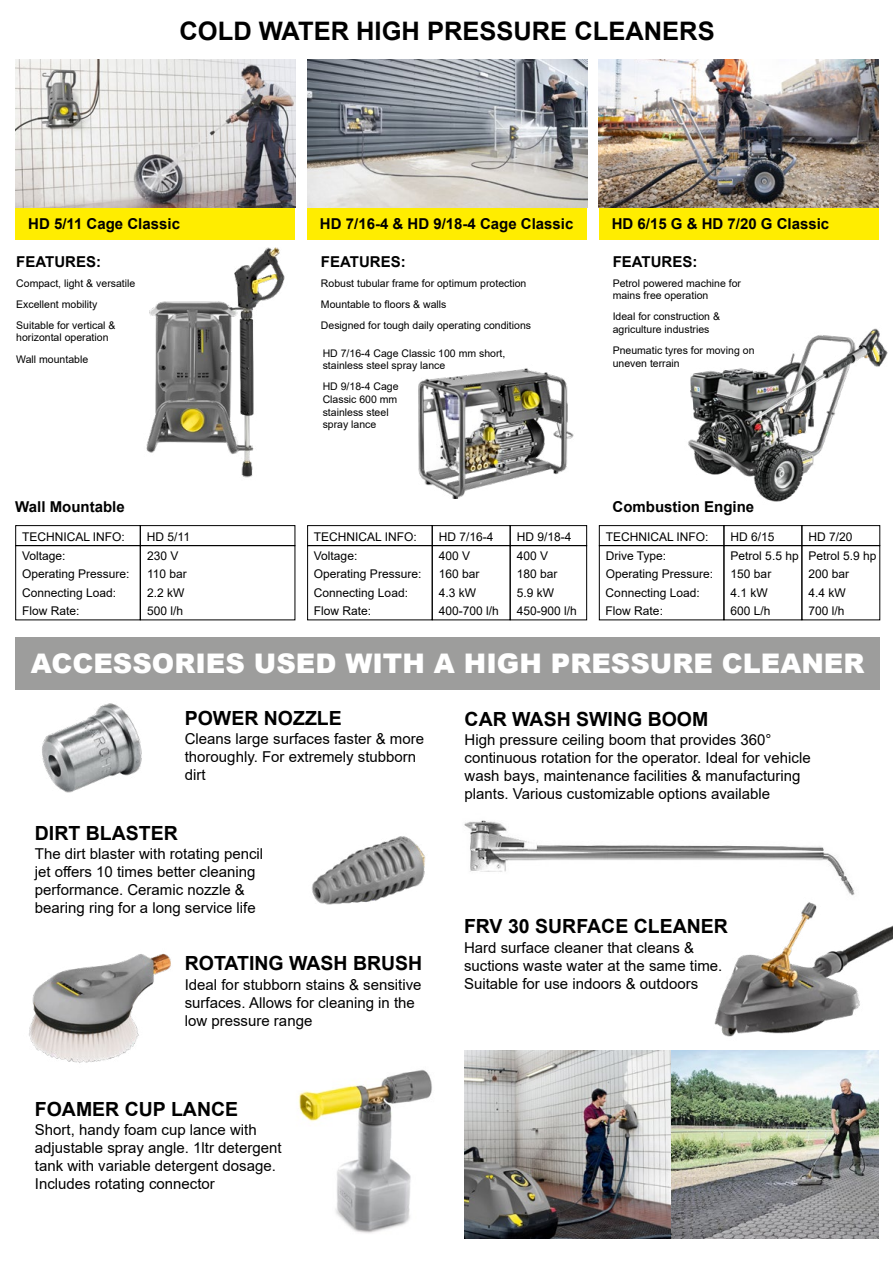
<style>
.page{position:relative;width:893px;height:1263px;background:#fff}
.page>*{position:absolute;margin:0;border:0;box-sizing:border-box;transform-origin:0 0}
.t1{font:900 27px "Arial";color:#fff}
.t2{font:700 25.5px "Arial";color:#000}
.t3{font:700 19.5px "Arial";color:#000}
.t4{font:15px/18px "Arial";color:#000}
.t5{font:700 15px "Arial";color:#000}
.t6{font:12px "Arial";color:#000}
.t7{font:10.5px/12.6px "Arial";color:#000}
</style>
<div class="page">
<div style="left:16px;top:207px;width:279px;height:33px;background:#ffed00"></div>
<div style="left:307px;top:207px;width:280px;height:33px;background:#ffed00"></div>
<div style="left:599px;top:207px;width:280px;height:33px;background:#ffed00"></div>
<div style="left:15px;top:637px;width:865px;height:53px;background:#9d9d9c"></div>
<img style="left:464px;top:820px;width:377px;height:52px">
<img style="left:16px;top:60px;width:279px;height:147px">
<img style="left:307px;top:60px;width:280px;height:147px">
<img style="left:599px;top:60px;width:280px;height:147px">
<img style="left:465px;top:1051px;width:206px;height:188px">
<img style="left:671px;top:1051px;width:207px;height:188px">
<img style="left:298px;top:1069px;width:134px;height:165px">
<img style="left:146px;top:247px;width:139px;height:231px">
<img style="left:688px;top:328px;width:200px;height:199px">
<img style="left:701px;top:867px;width:192px;height:202px">
<img style="left:29px;top:953px;width:142px;height:110px">
<img style="left:42px;top:703px;width:100px;height:90px">
<img style="left:311px;top:836px;width:114px;height:69px">
<img style="left:418px;top:368px;width:156px;height:131px">
<div style="left:15px;top:525px;width:126px;height:21px;border:1px solid #000"></div>
<div style="left:307px;top:525px;width:126px;height:21px;border:1px solid #000"></div>
<div style="left:599px;top:525px;width:125px;height:21px;border:1px solid #000"></div>
<div style="left:15px;top:545px;width:126px;height:75px;border:1px solid #000"></div>
<div style="left:307px;top:545px;width:126px;height:75px;border:1px solid #000"></div>
<div style="left:599px;top:545px;width:125px;height:75px;border:1px solid #000"></div>
<div style="left:140px;top:525px;width:155px;height:21px;border:1px solid #000"></div>
<div style="left:432px;top:525px;width:78px;height:21px;border:1px solid #000"></div>
<div style="left:724px;top:525px;width:78px;height:21px;border:1px solid #000"></div>
<div style="left:510px;top:525px;width:77px;height:21px;border:1px solid #000"></div>
<div style="left:801px;top:525px;width:79px;height:21px;border:1px solid #000"></div>
<div style="left:140px;top:545px;width:155px;height:75px;border:1px solid #000"></div>
<div style="left:432px;top:545px;width:78px;height:75px;border:1px solid #000"></div>
<div style="left:724px;top:545px;width:78px;height:75px;border:1px solid #000"></div>
<div style="left:510px;top:545px;width:77px;height:75px;border:1px solid #000"></div>
<div style="left:801px;top:545px;width:79px;height:75px;border:1px solid #000"></div>
<h2 class="t2" style="left:180px;top:13px;width:537px">COLD WATER HIGH PRESSURE CLEANERS</h2>
<p class="t5" style="left:28px;top:213px;width:153px">HD 5/11 Cage Classic</p>
<p class="t5" style="left:320px;top:213px;width:255px">HD 7/16-4 &amp; HD 9/18-4 Cage Classic</p>
<p class="t5" style="left:612px;top:213px;width:219px">HD 6/15 G &amp; HD 7/20 G Classic</p>
<p class="t5" style="left:16px;top:251px;width:86px">FEATURES:</p>
<p class="t5" style="left:321px;top:251px;width:86px">FEATURES:</p>
<p class="t5" style="left:613px;top:251px;width:86px">FEATURES:</p>
<p class="t7" style="left:16px;top:272px;width:121px;line-height:21.1px">Compact, light &amp; versatile<br>Excellent mobility<br>Suitable for vertical &amp;</p>
<p class="t7" style="left:16px;top:327px;width:94px;line-height:21.1px">horizontal operation<br>Wall mountable</p>
<p class="t7" style="left:321px;top:272px;width:212px;line-height:21.1px">Robust tubular frame for optimum protection<br>Mountable to floors &amp; walls<br>Designed for tough daily operating conditions</p>
<p class="t7" style="left:323px;top:347px;width:184px">HD 7/16-4 Cage Classic 100 mm short, stainless steel spray lance</p>
<p class="t7" style="left:323px;top:380px;width:77px">HD 9/18-4 Cage<br>Classic 600 mm stainless steel spray lance</p>
<p class="t7" style="left:613px;top:277px;width:130px">Petrol powered machine for mains free operation</p>
<p class="t7" style="left:613px;top:310px;width:109px">Ideal for construction &amp; agriculture industries</p>
<p class="t7" style="left:613px;top:344px;width:143px">Pneumatic tyres for moving on uneven terrain</p>
<p class="t5" style="left:15px;top:496px;width:111px">Wall Mountable</p>
<p class="t5" style="left:613px;top:496px;width:143px">Combustion Engine</p>
<p class="t6" style="left:22px;top:529px;width:104px">TECHNICAL INFO:</p>
<p class="t6" style="left:147px;top:529px;width:45px">HD 5/11</p>
<p class="t6" style="left:314px;top:529px;width:104px">TECHNICAL INFO:</p>
<p class="t6" style="left:439px;top:529px;width:56px">HD 7/16-4</p>
<p class="t6" style="left:517px;top:529px;width:56px">HD 9/18-4</p>
<p class="t6" style="left:606px;top:529px;width:104px">TECHNICAL INFO:</p>
<p class="t6" style="left:731px;top:529px;width:46px">HD 6/15</p>
<p class="t6" style="left:808px;top:529px;width:46px">HD 7/20</p>
<p class="t6" style="left:22px;top:548px;width:45px">Voltage:</p>
<p class="t6" style="left:147px;top:548px;width:33px">230 V</p>
<p class="t6" style="left:314px;top:548px;width:45px">Voltage:</p>
<p class="t6" style="left:439px;top:548px;width:33px">400 V</p>
<p class="t6" style="left:517px;top:548px;width:33px">400 V</p>
<p class="t6" style="left:606px;top:548px;width:62px">Drive Type:</p>
<p class="t6" style="left:731px;top:548px;width:148px">Petrol 5.5 hp Petrol 5.9 hp</p>
<p class="t6" style="left:22px;top:566px;width:109px">Operating Pressure:</p>
<p class="t6" style="left:147px;top:566px;width:41px">110 bar</p>
<p class="t6" style="left:314px;top:566px;width:109px">Operating Pressure:</p>
<p class="t6" style="left:439px;top:566px;width:42px">160 bar</p>
<p class="t6" style="left:517px;top:566px;width:42px">180 bar</p>
<p class="t6" style="left:606px;top:566px;width:109px">Operating Pressure:</p>
<p class="t6" style="left:731px;top:566px;width:42px">150 bar</p>
<p class="t6" style="left:809px;top:566px;width:42px">200 bar</p>
<p class="t6" style="left:22px;top:584px;width:96px">Connecting Load:</p>
<p class="t6" style="left:147px;top:584px;width:39px">2.2 kW</p>
<p class="t6" style="left:314px;top:584px;width:96px">Connecting Load:</p>
<p class="t6" style="left:439px;top:584px;width:39px">4.3 kW</p>
<p class="t6" style="left:517px;top:584px;width:39px">5.9 kW</p>
<p class="t6" style="left:606px;top:584px;width:96px">Connecting Load:</p>
<p class="t6" style="left:731px;top:584px;width:39px">4.1 kW</p>
<p class="t6" style="left:809px;top:584px;width:39px">4.4 kW</p>
<p class="t6" style="left:22px;top:602px;width:59px">Flow Rate:</p>
<p class="t6" style="left:147px;top:602px;width:38px">500 l/h</p>
<p class="t6" style="left:314px;top:602px;width:59px">Flow Rate:</p>
<p class="t6" style="left:439px;top:602px;width:62px">400-700 l/h</p>
<p class="t6" style="left:517px;top:602px;width:62px">450-900 l/h</p>
<p class="t6" style="left:606px;top:602px;width:59px">Flow Rate:</p>
<p class="t6" style="left:731px;top:602px;width:42px">600 L/h</p>
<p class="t6" style="left:809px;top:602px;width:38px">700 l/h</p>
<h1 class="t1" style="left:31px;top:644px;width:835px">ACCESSORIES USED WITH A HIGH PRESSURE CLEANER</h1>
<h3 class="t3" style="left:185px;top:704px;width:159px">POWER NOZZLE</h3>
<p class="t4" style="left:185px;top:730px;width:241px">Cleans large surfaces faster &amp; more thoroughly. For extremely stubborn dirt</p>
<h3 class="t3" style="left:35px;top:819px;width:144px">DIRT BLASTER</h3>
<p class="t4" style="left:35px;top:845px;width:230px">The dirt blaster with rotating pencil jet offers 10 times better cleaning performance. Ceramic nozzle &amp; bearing ring for a long service life</p>
<h3 class="t3" style="left:185px;top:949px;width:239px">ROTATING WASH BRUSH</h3>
<p class="t4" style="left:185px;top:975px;width:238px">Ideal for stubborn stains &amp; sensitive surfaces. Allows for cleaning in the low pressure range</p>
<h3 class="t3" style="left:35px;top:1095px;width:205px">FOAMER CUP LANCE</h3>
<p class="t4" style="left:35px;top:1121px;width:248px">Short, handy foam cup lance with adjustable spray angle. 1ltr detergent tank with variable detergent dosage.<br>Includes rotating connector</p>
<h3 class="t3" style="left:465px;top:705px;width:245px">CAR WASH SWING BOOM</h3>
<p class="t4" style="left:465px;top:731px;width:348px">High pressure ceiling boom that provides 360° continuous rotation for the operator. Ideal for vehicle wash bays, maintenance facilities &amp; manufacturing plants. Various customizable options available</p>
<h3 class="t3" style="left:464px;top:913px;width:266px">FRV 30 SURFACE CLEANER</h3>
<p class="t4" style="left:464px;top:938px;width:260px">Hard surface cleaner that cleans &amp; suctions waste water at the same time.<br>Suitable for use indoors &amp; outdoors</p>
</div>
